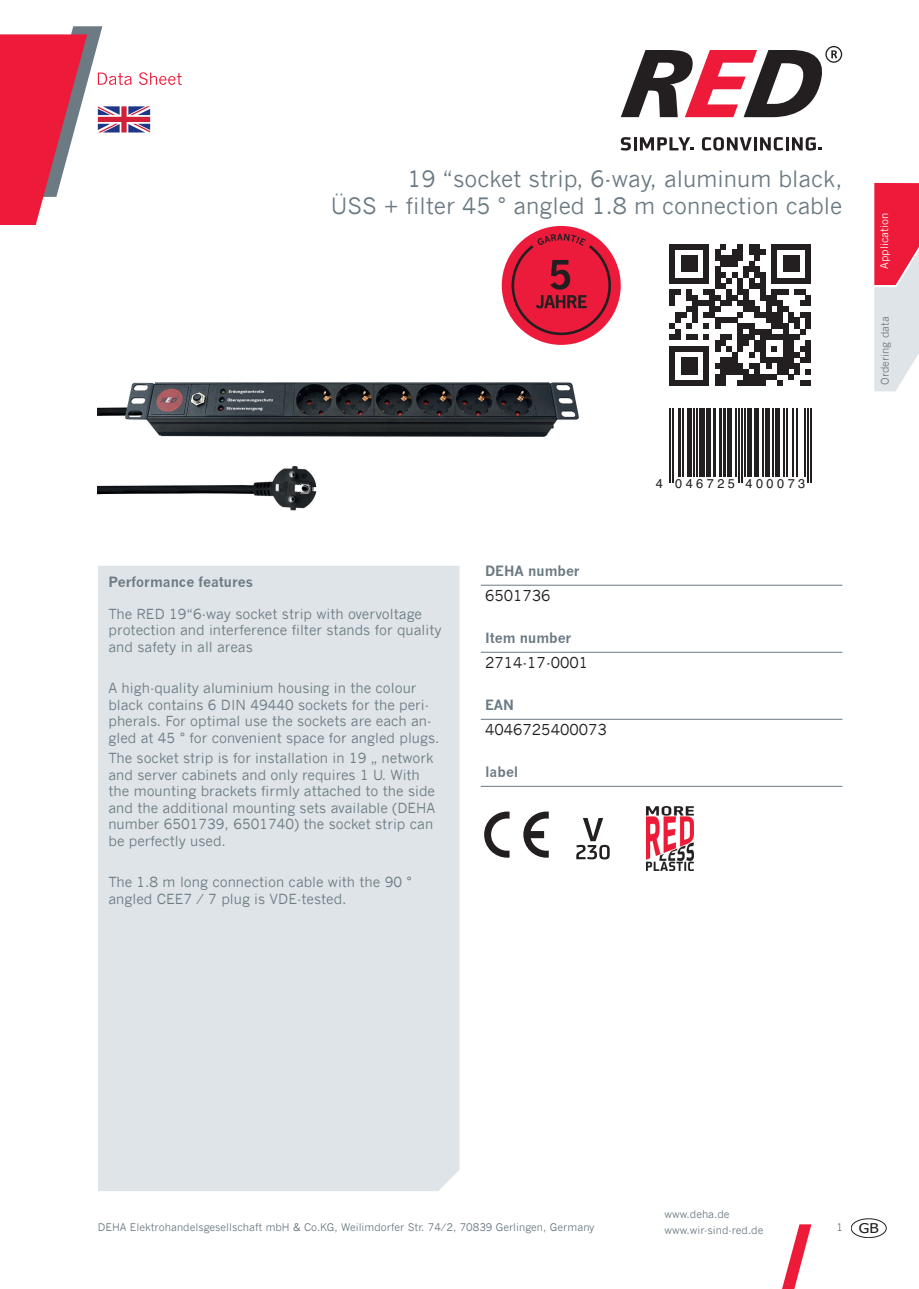
<style>
.page{position:relative;width:919px;height:1289px;background:#fff}
.page>*{position:absolute;margin:0;border:0;box-sizing:border-box;transform-origin:0 0}
.t1{font:22.5px/27px "News Gothic";color:#6b7a83;text-align:right}
.t2{font:15px "News Gothic";color:#231f20}
.t3{font:13.8px/16.5px "News Gothic";color:#6b7a83}
.t4{font:700 13.8px "News Gothic";color:#6b7a83}
.t5{font:13.5px "Tahoma";color:#231f20;scale:1.17 1}
.t6{font:12.75px "Helvetica";letter-spacing:.27em;color:#231f20}
.t7{font:10.5px/16.5px "News Gothic";color:#6b7a83}
.t8{font:10.5px "News Gothic";color:#fff}
.s1{font-family:"News Gothic";font-size:10.5px;color:#6b7a83}
</style>
<div class="page">
<svg style="left:620px;top:46px;width:222px;height:71px"></svg>
<svg style="left:620px;top:137px;width:73px;height:14px"></svg>
<svg style="left:702px;top:137px;width:119px;height:14px"></svg>
<svg style="left:874px;top:183px;width:44px;height:208px;background:#e78c9c"></svg>
<svg style="left:782px;top:1224px;width:29px;height:64px"></svg>
<div style="left:851px;top:1218px;width:35px;height:19px;border:1px solid #231f20;border-radius:50%"></div>
<div style="left:98px;top:566px;width:361px;height:625px;background:#dfe4e8"></div>
<svg style="left:0;top:26px;width:182px;height:199px"></svg>
<svg style="left:669px;top:244px;width:142px;height:142px"></svg>
<hr style="left:669px;top:408px;width:1px;height:75px;background:#231f20">
<hr style="left:672px;top:408px;width:1px;height:75px;background:#231f20">
<hr style="left:678px;top:408px;width:3px;height:68px;background:#231f20">
<hr style="left:682px;top:408px;width:2px;height:68px;background:#231f20">
<hr style="left:687px;top:408px;width:4px;height:68px;background:#231f20">
<hr style="left:693px;top:408px;width:1px;height:68px;background:#231f20">
<hr style="left:696px;top:408px;width:1px;height:68px;background:#231f20">
<div style="left:699px;top:408px;width:6px;height:68px;background:#231f20"></div>
<div style="left:706px;top:408px;width:5px;height:68px;background:#231f20"></div>
<hr style="left:712px;top:408px;width:3px;height:68px;background:#231f20">
<hr style="left:718px;top:408px;width:3px;height:68px;background:#231f20">
<hr style="left:723px;top:408px;width:3px;height:68px;background:#231f20">
<div style="left:727px;top:408px;width:5px;height:68px;background:#231f20"></div>
<hr style="left:735px;top:408px;width:1px;height:68px;background:#231f20">
<hr style="left:738px;top:408px;width:1px;height:75px;background:#231f20">
<hr style="left:741px;top:408px;width:1px;height:75px;background:#231f20">
<hr style="left:744px;top:408px;width:1px;height:68px;background:#231f20">
<hr style="left:747px;top:408px;width:4px;height:68px;background:#231f20">
<div style="left:754px;top:408px;width:5px;height:68px;background:#231f20"></div>
<hr style="left:762px;top:408px;width:1px;height:68px;background:#231f20">
<hr style="left:765px;top:408px;width:4px;height:68px;background:#231f20">
<hr style="left:772px;top:408px;width:2px;height:68px;background:#231f20">
<hr style="left:775px;top:408px;width:4px;height:68px;background:#231f20">
<hr style="left:782px;top:408px;width:2px;height:68px;background:#231f20">
<hr style="left:785px;top:408px;width:2px;height:68px;background:#231f20">
<hr style="left:791px;top:408px;width:2px;height:68px;background:#231f20">
<hr style="left:796px;top:408px;width:1px;height:68px;background:#231f20">
<hr style="left:803px;top:408px;width:2px;height:68px;background:#231f20">
<hr style="left:806px;top:408px;width:2px;height:75px;background:#231f20">
<hr style="left:809px;top:408px;width:2px;height:75px;background:#231f20">
<hr style="left:480px;top:585px;width:362px;height:1px;background:#6b7a83">
<hr style="left:480px;top:652px;width:362px;height:1px;background:#6b7a83">
<hr style="left:480px;top:719px;width:362px;height:1px;background:#6b7a83">
<hr style="left:480px;top:786px;width:362px;height:1px;background:#6b7a83">
<img style="left:98px;top:382px;width:481px;height:129px">
<svg style="left:523px;top:811px;width:25px;height:46px"></svg>
<svg style="left:484px;top:811px;width:25px;height:46px"></svg>
<svg style="left:576px;top:818px;width:33px;height:41px"></svg>
<div style="left:501px;top:226px;width:119px;height:118px;background:#ec1b3b;border-radius:50%"></div>
<svg style="left:511px;top:234px;width:100px;height:101px"></svg>
<img style="left:646px;top:806px;width:47px;height:64px">
<h1 class="t1" style="left:331px;top:165px;width:513px">19 “socket strip, 6-way, aluminum black,<br>ÜSS + filter 45 ° angled 1.8 m connection cable</h1>
<p class="t4" style="left:108px;top:573px;width:146px">Performance features</p>
<p class="t3" style="left:108px;top:605px;width:334px">The RED 19“6-way socket strip with overvoltage protection and interference filter stands for quality and safety in all areas</p>
<p class="t3" style="left:108px;top:679px;width:332px">A high-quality aluminium housing in the colour black contains 6 DIN 49440 sockets for the peri&shy;pherals. For optimal use the sockets are each an&shy;gled at 45 ° for convenient space for angled plugs.</p>
<p class="t3" style="left:108px;top:750px;width:328px">The socket strip is for installation in 19 „ network and server cabinets and only requires 1 U. With the mounting brackets firmly attached to the side and the additional mounting sets available (DEHA number 6501739, 6501740) the socket strip can be perfectly used.</p>
<p class="t3" style="left:108px;top:874px;width:305px">The 1.8 m long connection cable with the 90 ° angled CEE7 / 7 plug is VDE-tested.</p>
<p class="t4" style="left:485px;top:563px;width:96px">DEHA number</p>
<p class="t2" style="left:485px;top:587px;width:67px">6501736</p>
<p class="t4" style="left:485px;top:630px;width:88px">Item number</p>
<p class="t2" style="left:485px;top:654px;width:105px">2714-17-0001</p>
<p class="t4" style="left:485px;top:697px;width:31px">EAN</p>
<p class="t2" style="left:485px;top:721px;width:123px">4046725400073</p>
<p class="t4" style="left:485px;top:764px;width:35px">label</p>
<p class="t6" style="left:656px;top:474px;width:151px">4 046725 400073</p>
<p class="t8" style="left:878px;top:269px;width:57px;rotate:-90deg">Application</p>
<p class="t7" style="left:876px;top:385px;width:70px;rotate:-90deg">Ordering data</p>
<p class="t7" style="left:664px;top:1205px;width:100px">www.deha.de www.wir-sind-red.de</p>
<p class="t7" style="left:98px;top:1218px;width:498px">DEHA Elektrohandelsgesellschaft mbH &amp; Co.KG, Weilimdorfer Str. 74/2, 70839 Gerlingen, Germany</p>
<p class="t5" style="left:836px;top:1218px;width:38px"><span class="s1">1</span> GB</p>
</div>
